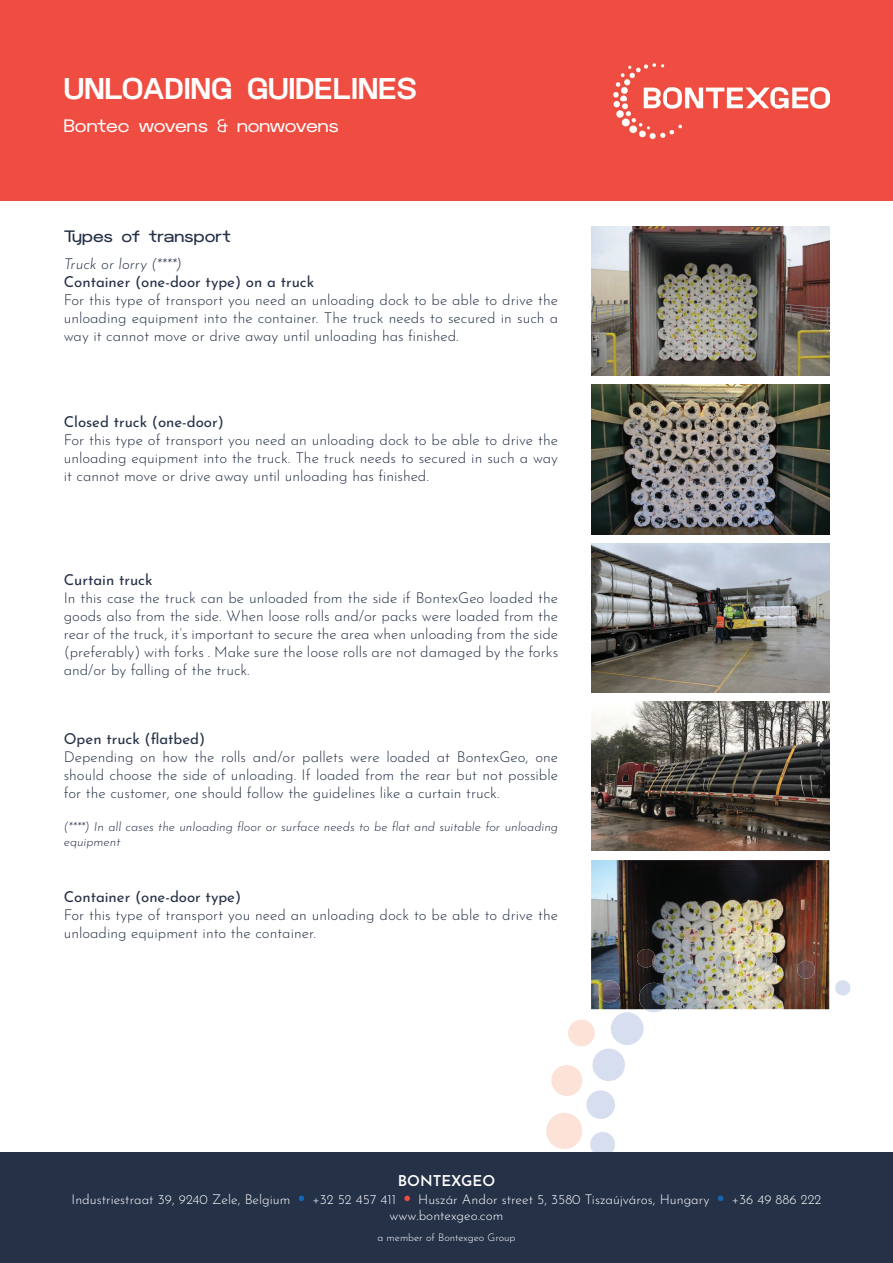
<style>
.page{position:relative;width:893px;height:1263px;background:#fff}
.page>*{position:absolute;margin:0;border:0;box-sizing:border-box;transform-origin:0 0}
.t1{font:800 30px "Clover Grotesk";color:#fff}
.t2{font:18px "Clover Grotesk";letter-spacing:-.02em;color:#fff}
.t3{font:500 16.5px "Clover Grotesk";color:#253147}
.t4{font:300 15px/18px "Josefin Sans";color:#253147;text-align:justify}
.t5{font:15px "Josefin Sans";color:#253147}
.t6{font:italic 300 15px "Josefin Sans";color:#253147}
.t7{font:600 15px "Josefin Sans";color:#fff}
.t8{font:300 13.5px "Josefin Sans";color:#fff}
.t9{font:italic 300 12.75px/15.3px "Josefin Sans";color:#253147}
.t10{font:300 10.5px "Josefin Sans";color:#fff}
</style>
<div class="page">
<img style="left:591px;top:860px;width:238px;height:120px">
<div style="left:0;top:0;width:893px;height:201px;background:#ef4d41"></div>
<img style="left:614px;top:64px;width:215px;height:74px">
<img style="left:700px;top:951px;width:116px;height:29px">
<img style="left:597px;top:928px;width:103px;height:52px">
<div style="left:0;top:1152px;width:893px;height:111px;background:#253147"></div>
<svg style="left:299px;top:1195px;width:5px;height:6px"></svg>
<svg style="left:404px;top:1195px;width:6px;height:6px"></svg>
<svg style="left:546px;top:980px;width:305px;height:221px"></svg>
<img style="left:591px;top:226px;width:238px;height:150px">
<img style="left:591px;top:385px;width:238px;height:149px">
<img style="left:591px;top:543px;width:238px;height:149px">
<img style="left:591px;top:702px;width:238px;height:149px">
<h1 class="t1" style="left:64px;top:72px;width:355px">UNLOADING GUIDELINES</h1>
<p class="t2" style="left:64px;top:115px;width:277px">Bontec wovens &amp; nonwovens</p>
<p class="t3" style="left:64px;top:227px;width:169px">Types of transport</p>
<p class="t6" style="left:64px;top:251px;width:119px">Truck or lorry (****)</p>
<p class="t5" style="left:64px;top:269px;width:252px">Container (one-door type) on a truck</p>
<p class="t4" style="left:64px;top:289px;width:496px">For this type of transport you need an unloading dock to be able to drive the unloading equipment into the container. The truck needs to secured in such a way it cannot move or drive away until unloading has finished.</p>
<p class="t5" style="left:64px;top:409px;width:162px">Closed truck (one-door)</p>
<p class="t4" style="left:64px;top:429px;width:496px">For this type of transport you need an unloading dock to be able to drive the unloading equipment into the truck. The truck needs to secured in such a way it cannot move or drive away until unloading has finished.</p>
<p class="t5" style="left:64px;top:568px;width:90px">Curtain truck</p>
<p class="t4" style="left:64px;top:588px;width:496px">In this case the truck can be unloaded from the side if BontexGeo loaded the goods also from the side. When loose rolls and/or packs were loaded from the rear of the truck, it’s important to secure the area when unloading from the side (preferably) with forks . Make sure the loose rolls are not damaged by the forks and/or by falling of the truck.</p>
<p class="t5" style="left:64px;top:726px;width:143px">Open truck (flatbed)</p>
<p class="t4" style="left:64px;top:746px;width:496px">Depending on how the rolls and/or pallets were loaded at BontexGeo, one should choose the side of unloading. If loaded from the rear but not possible for the customer, one should follow the guidelines like a curtain truck.</p>
<p class="t9" style="left:64px;top:818px;width:496px">(****) In all cases the unloading floor or surface needs to be flat and suitable for unloading equipment</p>
<p class="t5" style="left:64px;top:884px;width:179px">Container (one-door type)</p>
<p class="t4" style="left:64px;top:904px;width:496px">For this type of transport you need an unloading dock to be able to drive the unloading equipment into the container.</p>
<p class="t7" style="left:398px;top:1167px;width:99px">BONTEXGEO</p>
<p class="t8" style="left:72px;top:1188px;width:220px">Industriestraat 39, 9240 Zele, Belgium</p>
<p class="t8" style="left:312px;top:1188px;width:85px">+32 52 457 411</p>
<p class="t8" style="left:418px;top:1188px;width:293px">Huszár Andor street 5, 3580 Tiszaújváros, Hungary</p>
<p class="t8" style="left:732px;top:1188px;width:91px">+36 49 886 222</p>
<p class="t8" style="left:390px;top:1205px;width:115px">www.bontexgeo.com</p>
<p class="t10" style="left:377px;top:1229px;width:139px">a member of Bontexgeo Group</p>
</div>
